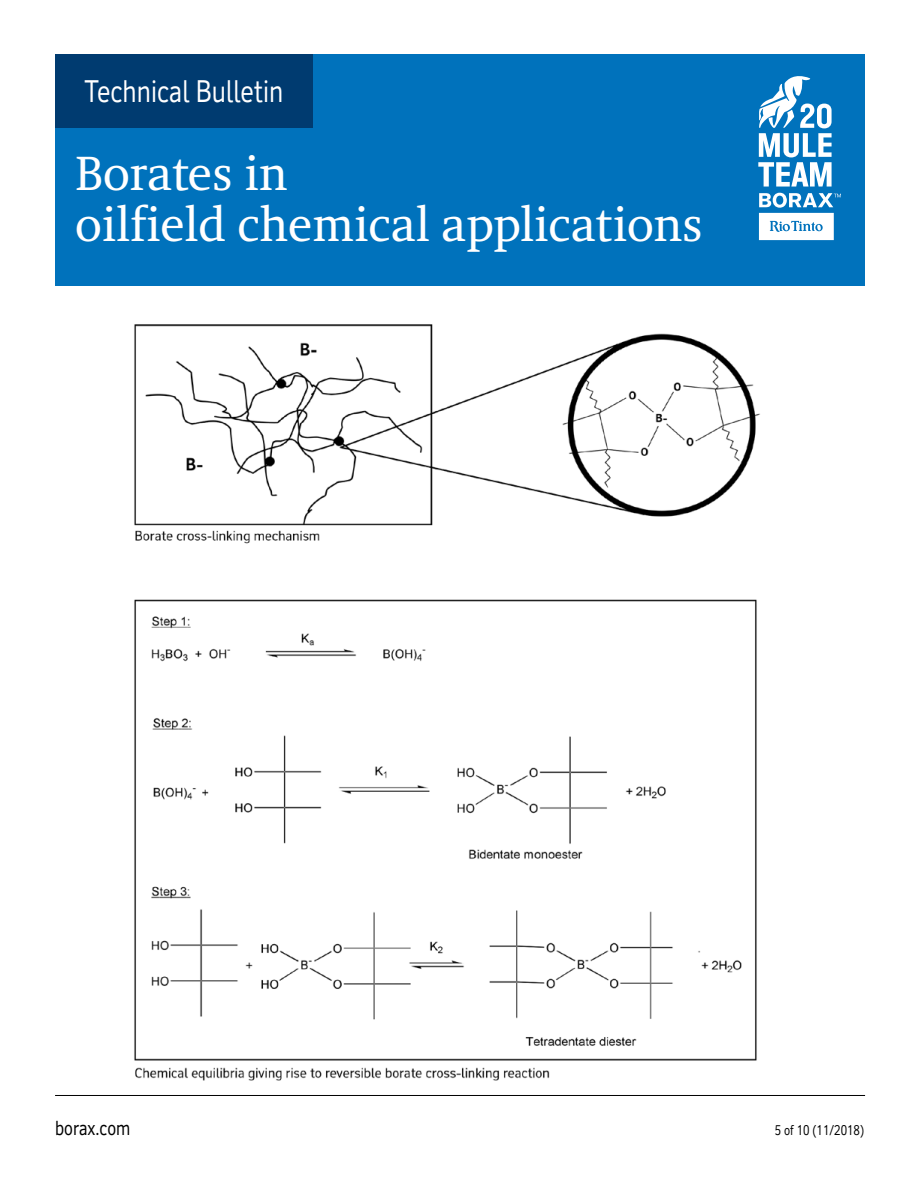
<style>
.page{position:relative;width:918px;height:1188px;background:#fff}
.page>*{position:absolute;margin:0;border:0;box-sizing:border-box;transform-origin:0 0}
.t1{font:49.5px/51px "RT Albanese";color:#fff}
.t2{font:30px "RT Vickerman";color:#fff;scale:.85 1}
.t3{font:19.5px "RT Vickerman";color:#000;scale:.85 1}
.t4{font:13.5px "RT Vickerman";color:#000;scale:.85 1}
</style>
<div class="page">
<img style="left:134px;top:324px;width:626px;height:757px">
<div style="left:55px;top:54px;width:810px;height:231px;background:#0072bc"></div>
<hr style="left:55px;top:1095px;width:810px;height:1px;background:#000">
<svg style="left:758px;top:76px;width:74px;height:111px"></svg>
<svg style="left:759px;top:193px;width:82px;height:47px"></svg>
<div style="left:55px;top:54px;width:257px;height:73px;background:#003b70"></div>
<p class="t2" style="left:84px;top:73px;width:236px">Technical Bulletin</p>
<p class="t1" style="left:76px;top:147px;width:628px">Borates in<br>oilfield chemical applications</p>
<p class="t3" style="left:55px;top:1116px;width:90px">borax.com</p>
<p class="t4" style="left:775px;top:1122px;width:107px">5 of 10 (11/2018)</p>
</div>
